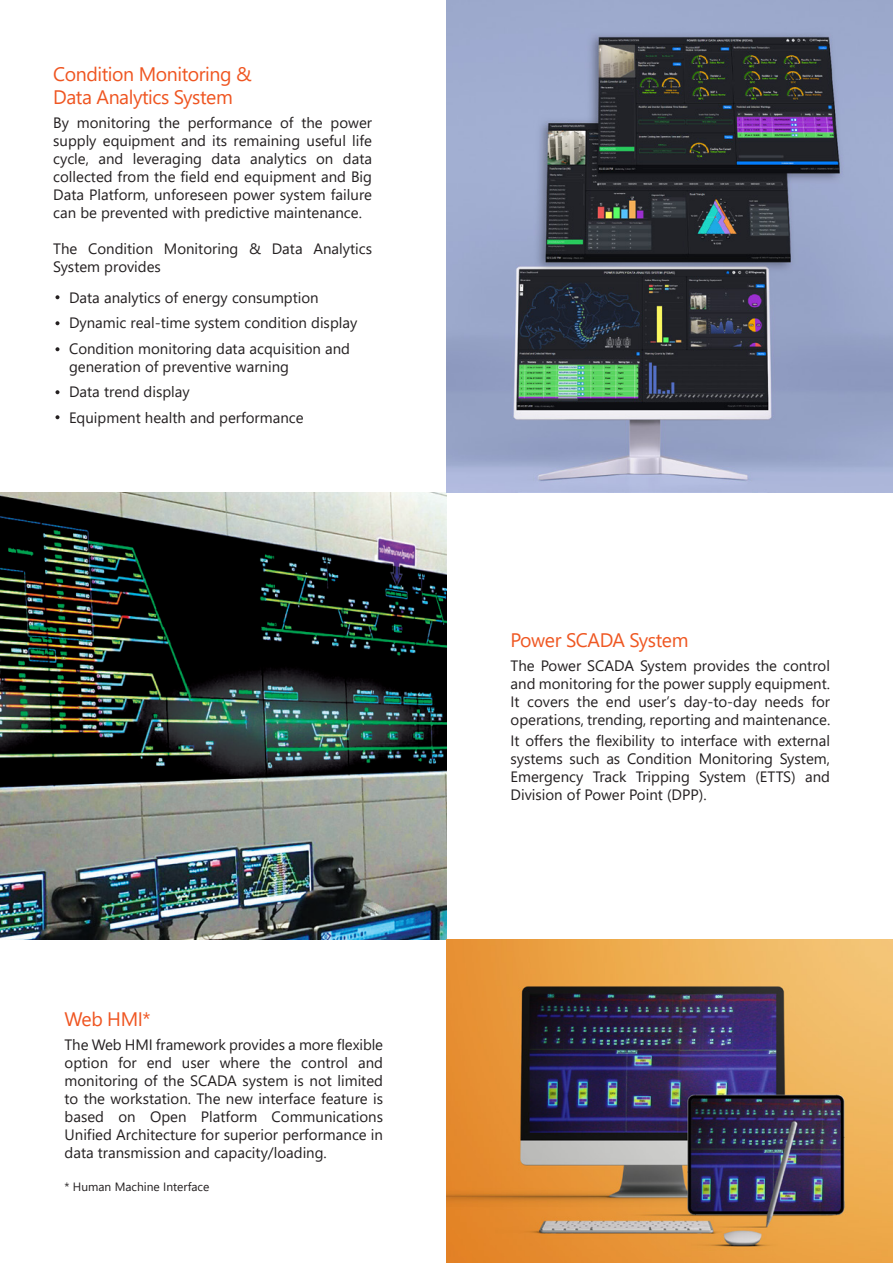
<style>
.page{position:relative;width:893px;height:1263px;background:#fff}
.page>*{position:absolute;margin:0;border:0;box-sizing:border-box;transform-origin:0 0}
.t1{font:19.5px/23.4px "Segoe UI";letter-spacing:-.02em;color:#ef5521}
.t2{font:19.5px "Segoe UI";letter-spacing:-.02em;color:#ef5722}
.t3{font:15px/18px "Segoe UI";color:#231f20;text-align:justify}
.t4{font:12px "Segoe UI";color:#231f20}
</style>
<div class="page">
<img style="left:0;top:493px;width:446px;height:446px">
<svg style="left:55px;top:295px;width:5px;height:4px"></svg>
<svg style="left:55px;top:321px;width:5px;height:4px"></svg>
<svg style="left:55px;top:347px;width:5px;height:4px"></svg>
<svg style="left:55px;top:390px;width:5px;height:4px"></svg>
<svg style="left:55px;top:415px;width:5px;height:4px"></svg>
<img style="left:446px;top:0;width:447px;height:493px">
<img style="left:447px;top:939px;width:446px;height:324px">
<h1 class="t1" style="left:53px;top:60px;width:200px">Condition Monitoring &amp;<br>Data Analytics System</h1>
<p class="t3" style="left:53px;top:112px;width:320px">By monitoring the performance of the power supply equipment and its remaining useful life cycle, and leveraging data analytics on data collected from the field end equipment and Big Data Platform, unforeseen power system failure can be prevented with predictive maintenance.</p>
<p class="t3" style="left:53px;top:238px;width:320px">The Condition Monitoring &amp; Data Analytics<br>System provides</p>
<p class="t3" style="left:69px;top:283px;width:290px;line-height:25.5px;text-align:left">Data analytics of energy consumption<br>Dynamic real-time system condition display<br>Condition monitoring data acquisition and</p>
<p class="t3" style="left:69px;top:352px;width:236px;line-height:25.5px;text-align:left">generation of preventive warning<br>Data trend display<br>Equipment health and performance</p>
<h1 class="t1" style="left:65px;top:1006px;width:88px">Web HMI*</h1>
<p class="t3" style="left:65px;top:1034px;width:320px">The Web HMI framework provides a more flexible option for end user where the control and monitoring of the SCADA system is not limited to the workstation. The new interface feature is based on Open Platform Communications Unified Architecture for superior performance in data transmission and capacity/loading.</p>
<p class="t4" style="left:65px;top:1175px;width:146px">* Human Machine Interface</p>
<h1 class="t2" style="left:511px;top:621px;width:179px">Power SCADA System</h1>
<p class="t3" style="left:511px;top:655px;width:321px">The Power SCADA System provides the control and monitoring for the power supply equipment.<br>It covers the end user’s day-to-day needs for operations, trending, reporting and maintenance.</p>
<p class="t3" style="left:511px;top:730px;width:321px">It offers the flexibility to interface with external systems such as Condition Monitoring System, Emergency Track Tripping System (ETTS) and Division of Power Point (DPP).</p>
</div>
